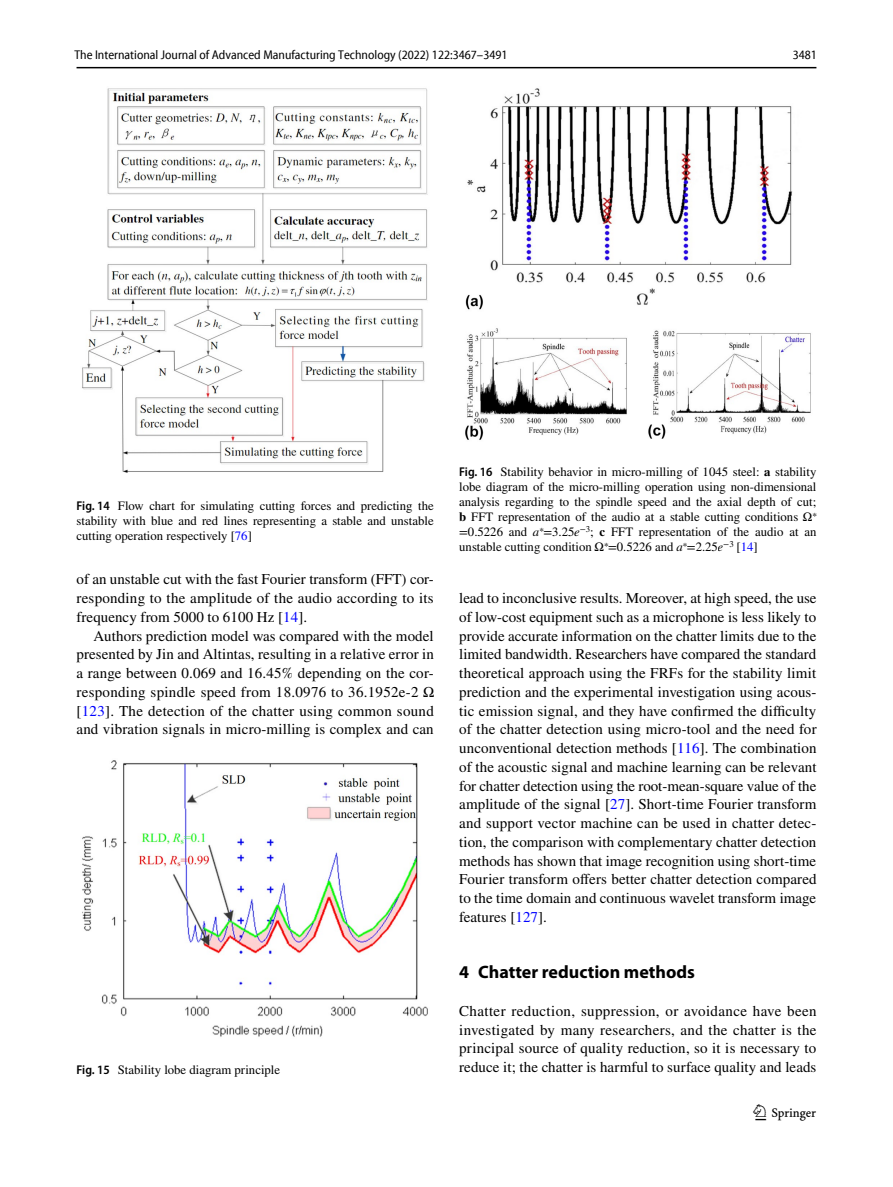
<style>
.page{position:relative;width:893px;height:1187px;background:#fff}
.page>*{position:absolute;margin:0;border:0;box-sizing:border-box;transform-origin:0 0}
.t1{font:22.5px "Springnew Regular 3";color:#000}
.t2{font:700 18px "Myriad Pro";color:#000}
.t3{font:15px/18.8px "STIX";letter-spacing:.005em;color:#000;text-align:justify}
.t4{font:12.75px/15px "STIX";color:#000;text-align:justify}
.t5{font:semi-condensed 12.75px "Myriad Pro Unic";color:#000}
.s1{font-family:"Myriad Pro";font-weight:600;font-stretch:semi-condensed}
.s2{color:#00f}
.s3{font-family:"STIX Math Regular 42"}
.s4{font-weight:700}
.s5{font-family:"STIX Math Regular 43"}
.s6{font-family:"STIX General Italic 92"}
.s7{font-family:"STIX General Italic 93"}
.s8{font-family:"STIX Math Regular 39"}
.s9{font-family:"STIX General Italic 90"}
.s10{font-family:"STIX General Italic 91"}
</style>
<div class="page">
<hr style="left:77px;top:67px;width:739px;height:1px;background:#000">
<img style="left:82px;top:88px;width:346px;height:385px">
<img style="left:82px;top:760px;width:346px;height:277px">
<img style="left:465px;top:88px;width:346px;height:352px">
<p class="t5" style="left:74px;top:50px;width:435px">The International Journal of Advanced Manufacturing Technology (2022) 122:3467–3491</p>
<p class="t5" style="left:793px;top:50px;width:26px">3481</p>
<p class="t4" style="left:77px;top:499px;width:359px"><span class="s1">Fig. 14</span> Flow chart for simulating cutting forces and predicting the stability with blue and red lines representing a stable and unstable cutting operation respectively [<span class="s2">76</span>]</p>
<p class="t3" style="left:77px;top:571px;width:359px">of an unstable cut with the fast Fourier transform (FFT) cor&shy;responding to the amplitude of the audio according to its frequency from 5000 to 6100 Hz [<span class="s2">14</span>].</p>
<p class="t3" style="left:77px;top:627px;width:359px;text-indent:17px">Authors prediction model was compared with the model presented by Jin and Altintas, resulting in a relative error in a range between 0.069 and 16.45% depending on the cor&shy;responding spindle speed from 18.0976 to 36.1952e-2 <span class="s3">Ω </span>[<span class="s2">123</span>]. The detection of the chatter using common sound and vibration signals in micro-milling is complex and can</p>
<p class="t4" style="left:77px;top:1062px;width:205px"><span class="s1">Fig. 15</span> Stability lobe diagram principle</p>
<p class="t4" style="left:459px;top:465px;width:359px"><span class="s1">Fig. 16</span> Stability behavior in micro-milling of 1045 steel: <span class="s4">a</span> stability lobe diagram of the micro-milling operation using non-dimensional analysis regarding to the spindle speed and the axial depth of cut; <span class="s4">b</span> FFT representation of the audio at a stable cutting conditions <span class="s5">Ω</span><sup>∗ </sup>=0.5226 and <span class="s6">a</span><sup>∗</sup>=3.25<span class="s7">e</span><sup>−</sup><sup>3</sup>; <span class="s4">c</span> FFT representation of the audio at an unstable cutting condition <span class="s8">Ω</span><sup>∗</sup>=0.5226 and <span class="s9">a</span><sup>∗</sup>=2.25<span class="s10">e</span><sup>−</sup><sup>3</sup> [<span class="s2">14</span>]</p>
<p class="t3" style="left:459px;top:589px;width:359px">lead to inconclusive results. Moreover, at high speed, the use of low-cost equipment such as a microphone is less likely to provide accurate information on the chatter limits due to the limited bandwidth. Researchers have compared the standard theoretical approach using the FRFs for the stability limit prediction and the experimental investigation using acous&shy;tic emission signal, and they have confirmed the difficulty of the chatter detection using micro-tool and the need for unconventional detection methods [<span class="s2">116</span>]. The combination of the acoustic signal and machine learning can be relevant for chatter detection using the root-mean-square value of the amplitude of the signal [<span class="s2">27</span>]. Short-time Fourier transform and support vector machine can be used in chatter detec&shy;tion, the comparison with complementary chatter detection methods has shown that image recognition using short-time Fourier transform offers better chatter detection compared to the time domain and continuous wavelet transform image features [<span class="s2">127</span>].</p>
<p class="t2" style="left:459px;top:960px;width:237px">4 Chatter reduction methods</p>
<p class="t3" style="left:459px;top:1002px;width:359px">Chatter reduction, suppression, or avoidance have been investigated by many researchers, and the chatter is the principal source of quality reduction, so it is necessary to reduce it; the chatter is harmful to surface quality and leads</p>
<h1 class="t1" style="left:755px;top:1104px;width:62px">1 3</h1>
</div>
